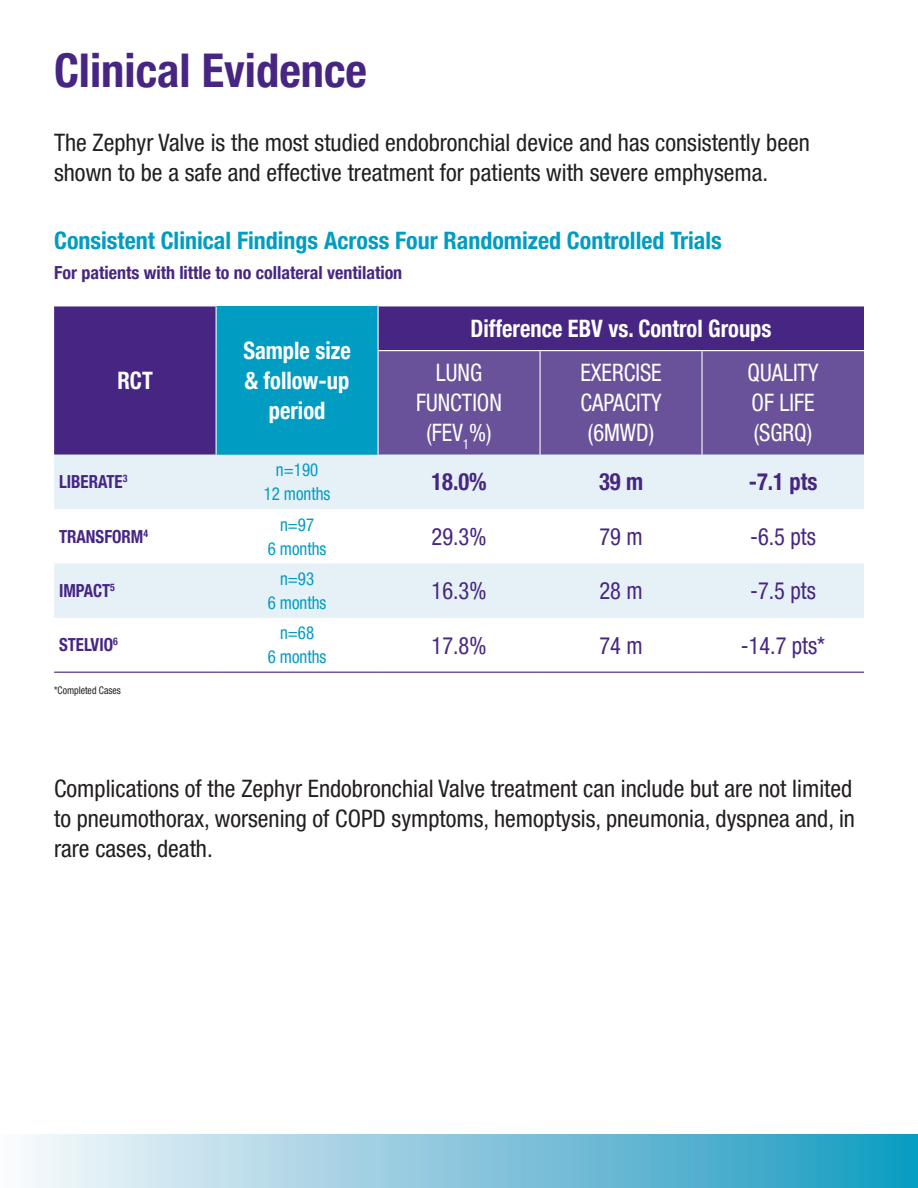
<style>
.page{position:relative;width:918px;height:1188px;background:#fff}
.page>*{position:absolute;margin:0;border:0;box-sizing:border-box;transform-origin:0 0}
.Page_Titles{font:700 condensed 46.5px "Helvetica Neue LT Pro";color:#472683}
.Body_Copy{font:condensed 24px/30px "Helvetica Neue LT Pro";color:#231f20;text-align:justify}
.Intro{font:condensed 24px/30px "Helvetica Neue LT Pro";color:#231f20}
.Subhead{font:700 condensed 24px "Helvetica Neue LT Pro";color:#009cc2}
.Body_Copy-2{font:condensed 24px/30px "Helvetica Neue LT Pro";color:#fff;text-align:center;scale:.94 1}
.Subhead-2{font:700 condensed 24px/30px "Helvetica Neue LT Pro";color:#fff;text-align:center;scale:.94 1}
.Subhead-3{font:condensed 24px "Helvetica Neue LT Pro";color:#472683;scale:.94 1}
.Subhead-4{font:700 condensed 24px "Helvetica Neue LT Pro";color:#472683;scale:.94 1}
.Subhead-5{font:700 condensed 18px "Helvetica Neue LT Pro";color:#472683}
.Body_Copy-3{font:condensed 18px/24px "Helvetica Neue LT Pro";color:#009cc2;text-align:center;scale:.94 1}
.Body_Copy-4{font:700 condensed 18px "Helvetica Neue LT Pro";color:#472683;scale:.94 1}
.Legal{font:condensed 10.5px "Helvetica Neue LT Pro";color:#231f20;scale:.94 1}
</style>
<div class="page">
<div style="left:54px;top:306px;width:810px;height:149px;background:#472683"></div>
<div style="left:216px;top:306px;width:162px;height:149px;background:#009cc2"></div>
<div style="left:379px;top:351px;width:485px;height:104px;background:#695299"></div>
<svg style="left:54px;top:455px;width:810px;height:163px;fill:#e6f1f7"></svg>
<hr style="left:216px;top:306px;width:1px;height:45px;background:#fff">
<hr style="left:216px;top:351px;width:1px;height:104px;background:#fff">
<hr style="left:378px;top:306px;width:1px;height:45px;background:#fff">
<hr style="left:378px;top:351px;width:1px;height:104px;background:#fff">
<hr style="left:540px;top:351px;width:1px;height:104px;background:#fff">
<hr style="left:701px;top:351px;width:2px;height:104px;background:#fff">
<hr style="left:379px;top:350px;width:161px;height:1px;background:#fff">
<hr style="left:540px;top:350px;width:162px;height:1px;background:#fff">
<hr style="left:702px;top:350px;width:162px;height:1px;background:#fff">
<hr style="left:54px;top:672px;width:162px;height:1px;background:#472683">
<hr style="left:216px;top:672px;width:162px;height:1px;background:#472683">
<hr style="left:378px;top:672px;width:162px;height:1px;background:#472683">
<hr style="left:540px;top:672px;width:162px;height:1px;background:#472683">
<hr style="left:702px;top:672px;width:162px;height:1px;background:#472683">
<div style="left:0;top:1134px;width:918px;height:54px;background:linear-gradient(to right,#fdf8fb,#1699c0)"></div>
<p class="Page_Titles" style="left:54px;top:43px;width:315px">Clinical Evidence</p>
<p class="Intro" style="left:54px;top:127px;width:757px">The Zephyr Valve is the most studied endobronchial device and has consistently been shown to be a safe and effective treatment for patients with severe emphysema.</p>
<p class="Subhead" style="left:54px;top:226px;width:669px">Consistent Clinical Findings Across Four Randomized Controlled Trials</p>
<p class="Subhead-5" style="left:54px;top:262px;width:350px">For patients with little to no collateral ventilation</p>
<p class="Subhead-2" style="left:117px;top:366px;width:39px">RCT</p>
<p class="Subhead-2" style="left:243px;top:336px;width:116px">Sample size &amp; follow-up period</p>
<p class="Subhead-2" style="left:471px;top:314px;width:322px">Difference EBV vs. Control Groups</p>
<p class="Body_Copy-2" style="left:416px;top:357px;width:93px">LUNG<br>FUNCTION (FEV<sub>1</sub>%)</p>
<p class="Body_Copy-2" style="left:580px;top:357px;width:88px">EXERCISE<br>CAPACITY (6MWD)</p>
<p class="Body_Copy-2" style="left:748px;top:357px;width:77px;text-align:left">QUALITY<br>OF LIFE (SGRQ)</p>
<p class="Body_Copy-4" style="left:59px;top:471px;width:74px">LIBERATE<sup>3</sup></p>
<p class="Body_Copy-3" style="left:264px;top:458px;width:73px">n=190<br>12 months</p>
<p class="Subhead-4" style="left:431px;top:468px;width:60px">18.0%</p>
<p class="Subhead-4" style="left:599px;top:468px;width:48px">39 m</p>
<p class="Subhead-4" style="left:749px;top:468px;width:75px">-7.1 pts</p>
<p class="Body_Copy-4" style="left:59px;top:526px;width:96px">TRANSFORM<sup>4</sup></p>
<p class="Body_Copy-3" style="left:268px;top:512px;width:64px">n=97<br>6 months</p>
<p class="Subhead-3" style="left:432px;top:522px;width:60px">29.3%</p>
<p class="Subhead-3" style="left:599px;top:522px;width:48px">79 m</p>
<p class="Subhead-3" style="left:750px;top:522px;width:71px">-6.5 pts</p>
<p class="Body_Copy-4" style="left:59px;top:580px;width:61px">IMPACT<sup>5</sup></p>
<p class="Body_Copy-3" style="left:268px;top:567px;width:64px">n=93<br>6 months</p>
<p class="Subhead-3" style="left:432px;top:577px;width:60px">16.3%</p>
<p class="Subhead-3" style="left:599px;top:577px;width:48px">28 m</p>
<p class="Subhead-3" style="left:750px;top:577px;width:71px">-7.5 pts</p>
<p class="Body_Copy-4" style="left:59px;top:634px;width:64px">STELVIO<sup>6</sup></p>
<p class="Body_Copy-3" style="left:268px;top:621px;width:64px">n=68<br>6 months</p>
<p class="Subhead-3" style="left:432px;top:631px;width:60px">17.8%</p>
<p class="Subhead-3" style="left:599px;top:631px;width:48px">74 m</p>
<p class="Subhead-3" style="left:741px;top:631px;width:91px">-14.7 pts*</p>
<p class="Legal" style="left:54px;top:684px;width:72px">*Completed Cases</p>
<p class="Body_Copy" style="left:54px;top:773px;width:802px">Complications of the Zephyr Endobronchial Valve treatment can include but are not limited to pneumothorax, worsening of COPD symptoms, hemoptysis, pneumonia, dyspnea and, in rare cases, death.</p>
</div>
